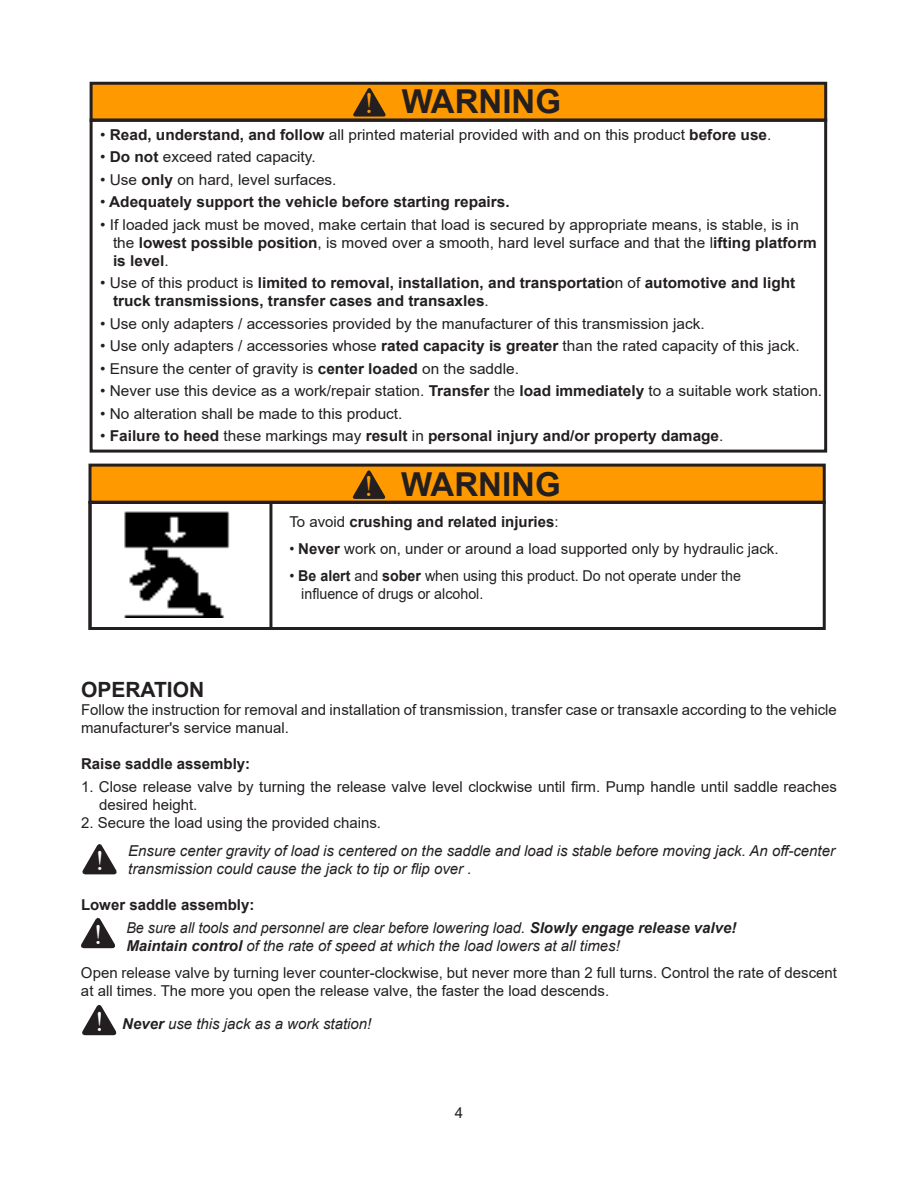
<style>
.page{position:relative;width:918px;height:1188px;background:#fff}
.page>*{position:absolute;margin:0;border:0;box-sizing:border-box;transform-origin:0 0}
.t1{font:700 33px "Arial";color:#231f20}
.t2{font:28.5px "Times New Roman";color:#fff}
.t3{font:700 21px "Arial";color:#231f20}
.t4{font:15px/18px "Arial";color:#231f20}
.t5{font:700 15px/18px "Arial";color:#231f20}
.t6{font:italic 15px/18px "Arial";color:#231f20}
.t7{font:15px/18px "Arial";color:#231f20;scale:.95 1}
.t8{font:italic 15px/22.5px "Arial";color:#231f20;scale:.96 1}
.s1{font-family:"Times New Roman";font-weight:400;font-size:30px;color:#f90}
.s2{font-weight:700}
.s3{font-weight:400}
.s4{font-weight:700;font-style:normal}
.s5{font-weight:700;font-style:italic}
.s6{font-style:italic}
</style>
<div class="page">
<div style="left:88px;top:501px;width:184px;height:129px;border:3px solid #231f20"></div>
<div style="left:89px;top:501px;width:737px;height:129px;border:3px solid #231f20"></div>
<img style="left:124px;top:511px;width:106px;height:107px">
<div style="left:90px;top:465px;width:734px;height:37px;background:#f90"></div>
<div style="left:88px;top:464px;width:738px;height:40px;border:3px solid #231f20"></div>
<svg style="left:353px;top:470px;width:33px;height:32px"></svg>
<div style="left:91px;top:83px;width:735px;height:37px;background:#f90"></div>
<div style="left:90px;top:82px;width:737px;height:40px;border:3px solid #231f20"></div>
<div style="left:90px;top:119px;width:737px;height:334px;border:3px solid #231f20"></div>
<svg style="left:353px;top:88px;width:34px;height:31px"></svg>
<svg style="left:82px;top:844px;width:35px;height:31px"></svg>
<svg style="left:81px;top:917px;width:35px;height:32px"></svg>
<svg style="left:82px;top:1004px;width:35px;height:32px"></svg>
<h1 class="t1" style="left:364px;top:79px;width:198px"><span class="s1">!</span> WARNING</h1>
<p class="t4" style="left:100px;top:126px;width:673px">• <span class="s2">Read, understand, and follow</span> all printed material provided with and on this product <span class="s2">before use</span>.</p>
<p class="t4" style="left:100px;top:148px;width:217px">• <span class="s2">Do not</span> exceed rated capacity.</p>
<p class="t4" style="left:100px;top:171px;width:238px">• Use <span class="s2">only</span> on hard, level surfaces.</p>
<p class="t5" style="left:100px;top:193px;width:411px"><span class="s3">•</span> Adequately support the vehicle before starting repairs.</p>
<p class="t4" style="left:113px;top:216px;width:705px;text-indent:-13px">• If loaded jack must be moved, make certain that load is secured by appropriate means, is stable, is in the <span class="s2">lowest possible position</span>, is moved over a smooth, hard level surface and that the l<span class="s2">ifting platform is level</span>.</p>
<p class="t5" style="left:113px;top:274px;width:684px;text-indent:-13px"><span class="s3">• Use of this product is</span> limited to removal, installation, and transportatio<span class="s3">n of</span> automotive and light truck transmissions, transfer cases and transaxles<span class="s3">.</span></p>
<p class="t4" style="left:100px;top:315px;width:606px">• Use only adapters / accessories provided by the manufacturer of this transmission jack.</p>
<p class="t4" style="left:100px;top:337px;width:701px">• Use only adapters / accessories whose <span class="s2">rated capacity is greater</span> than the rated capacity of this jack.</p>
<p class="t4" style="left:100px;top:360px;width:420px">• Ensure the center of gravity is <span class="s2">center loaded</span> on the saddle.</p>
<p class="t4" style="left:100px;top:382px;width:724px">• Never use this device as a work/repair station. <span class="s2">Transfer</span> the <span class="s2">load immediately</span> to a suitable work station.</p>
<p class="t4" style="left:100px;top:405px;width:304px">• No alteration shall be made to this product.</p>
<p class="t5" style="left:100px;top:427px;width:625px"><span class="s3">•</span> Failure to heed <span class="s3">these markings may</span> result <span class="s3">in</span> personal injury and/or property damage<span class="s3">.</span></p>
<h1 class="t1" style="left:364px;top:461px;width:198px"><span class="s1">!</span> WARNING</h1>
<p class="t5" style="left:289px;top:513px;width:271px"><span class="s3">To avoid</span> crushing and related injuries<span class="s3">:</span></p>
<p class="t7" style="left:289px;top:540px;width:516px">• <span class="s2">Never</span> work on, under or around a load supported only by hydraulic jack.</p>
<p class="t7" style="left:301px;top:567px;width:464px;text-indent:-12px">• <span class="s2">Be alert</span> and <span class="s2">sober</span> when using this product. Do not operate under the influence of drugs or alcohol.</p>
<h3 class="t3" style="left:81px;top:675px;width:125px">OPERATION</h3>
<p class="t4" style="left:81px;top:701px;width:757px">Follow the instruction for removal and installation of transmission, transfer case or transaxle according to the vehicle manufacturer's service manual.</p>
<p class="t5" style="left:81px;top:755px;width:171px">Raise saddle assembly:</p>
<p class="t4" style="left:99px;top:777px;width:739px;text-indent:-18px">1. Close release valve by turning the release valve level clockwise until firm. Pump handle until saddle reaches desired height.</p>
<p class="t4" style="left:81px;top:813px;width:302px">2. Secure the load using the provided chains.</p>
<p class="t6" style="left:128px;top:842px;width:708px">Ensure center gravity of load is centered on the saddle and load is stable before moving jack. An off-center transmission could cause the jack to tip or flip over .</p>
<p class="t8" style="left:126px;top:894px;width:637px;text-indent:-45px"><span class="s4">Lower saddle assembly:<br></span>Be sure all tools and personnel are clear before lowering load. <span class="s2">Slowly engage release valve!</span></p>
<p class="t4" style="left:81px;top:932px;width:758px;line-height:27px;text-indent:45px"><span class="s5">Maintain control</span> <span class="s6">of the rate of speed at which the load lowers at all times!<br></span>Open release valve by turning lever counter-clockwise, but never more than 2 full turns. Control the rate of descent</p>
<p class="t4" style="left:81px;top:981px;width:530px">at all times. The more you open the release valve, the faster the load descends.</p>
<p class="t6" style="left:122px;top:1014px;width:251px"><span class="s2">Never</span> use this jack as a work station!</p>
<h2 class="t2" style="left:95px;top:841px;width:11px">!</h2>
<h2 class="t2" style="left:94px;top:915px;width:11px">!</h2>
<h2 class="t2" style="left:95px;top:1002px;width:11px">!</h2>
<p class="t4" style="left:455px;top:1104px;width:10px">4</p>
</div>
